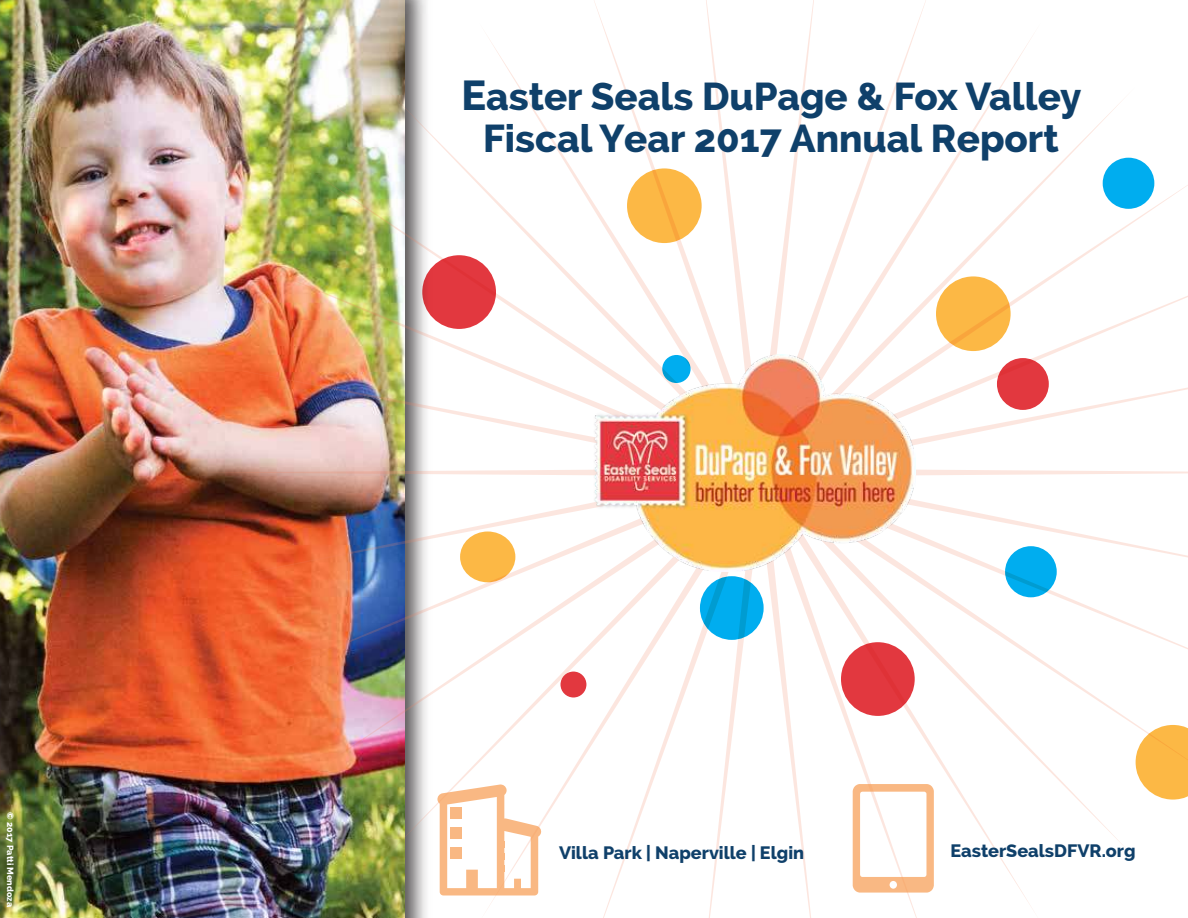
<style>
.page{position:relative;width:1188px;height:918px;background:#fff}
.page>*{position:absolute;margin:0;border:0;box-sizing:border-box;transform-origin:0 0}
.t1{font:800 39px/42.2px "Raleway";color:#0f406a;text-align:center}
.t2{font:800 18px "Raleway";color:#0f406a}
.t3{font:800 9px "Raleway";color:#fff}
.s1{font-size:42px}
</style>
<div class="page">
<img style="left:0;top:0;width:197px;height:918px">
<img style="left:197px;top:0;width:991px;height:918px">
<svg style="left:1136px;top:725px;width:52px;height:75px;background:#fcc362"></svg>
<svg style="left:437px;top:785px;width:104px;height:110px"></svg>
<div style="left:450px;top:808px;width:11px;height:11px;background:#f9b883"></div>
<div style="left:450px;top:828px;width:11px;height:11px;background:#f9b883"></div>
<div style="left:450px;top:848px;width:11px;height:11px;background:#f9b883"></div>
<div style="left:498px;top:841px;width:6px;height:7px;background:#f9b883"></div>
<div style="left:498px;top:853px;width:6px;height:7px;background:#f9b883"></div>
<div style="left:498px;top:865px;width:6px;height:7px;background:#f9b883"></div>
<svg style="left:700px;top:576px;width:64px;height:64px;background:#04aae8"></svg>
<div style="left:841px;top:642px;width:74px;height:74px;background:#e2383f;border-radius:50%"></div>
<div style="left:460px;top:532px;width:55px;height:50px;background:#fcb845;border-radius:50%"></div>
<div style="left:1103px;top:158px;width:51px;height:51px;background:#00adef;border-radius:50%"></div>
<div style="left:422px;top:255px;width:74px;height:74px;background:#e2383f;border-radius:50%"></div>
<img style="left:555px;top:354px;width:360px;height:218px">
<svg style="left:853px;top:784px;width:81px;height:109px"></svg>
<div style="left:997px;top:358px;width:52px;height:52px;background:#e2383f;border-radius:50%"></div>
<div style="left:936px;top:276px;width:75px;height:75px;background:#fcb845;border-radius:50%"></div>
<svg style="left:662px;top:355px;width:29px;height:28px"></svg>
<div style="left:627px;top:168px;width:75px;height:75px;background:#fcb845;border-radius:50%"></div>
<div style="left:561px;top:672px;width:25px;height:25px;background:#e2383f;border-radius:50%"></div>
<div style="left:1005px;top:546px;width:52px;height:51px;background:#00adef;border-radius:50%"></div>
<p class="t3" style="left:14px;top:812px;width:96px;rotate:90deg">© 2017 Patti Mendoza</p>
<p class="t1" style="left:461px;top:79px;width:622px"><span class="s1">E</span>aster Seals DuPage &amp; Fox Valley<br>Fiscal Year 2017 Annual Report</p>
<p class="t2" style="left:559px;top:845px;width:247px">Villa Park | Naperville | Elgin</p>
<p class="t2" style="left:950px;top:843px;width:187px">EasterSealsDFVR.org</p>
</div>
